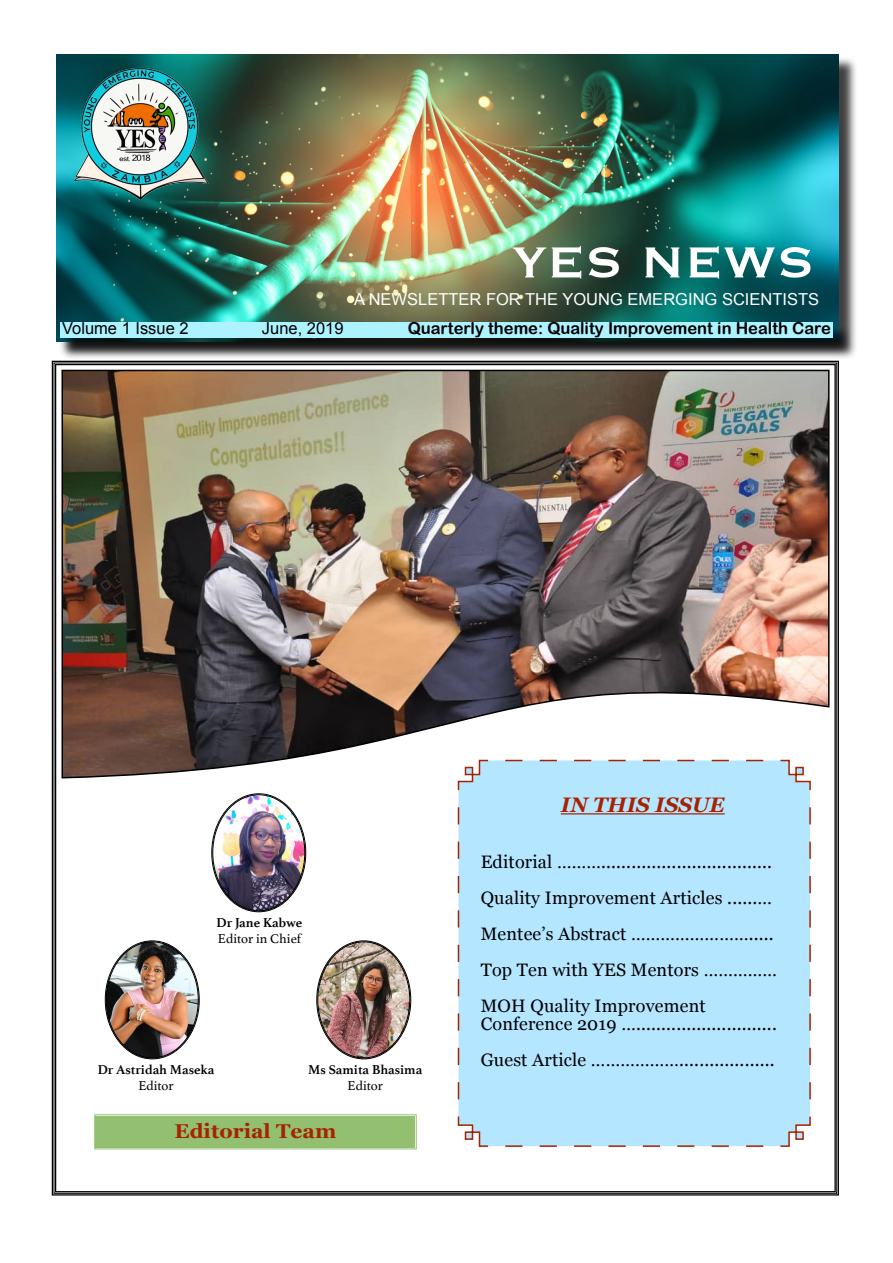
<style>
.page{position:relative;width:893px;height:1263px;background:#fff}
.page>*{position:absolute;margin:0;border:0;box-sizing:border-box;transform-origin:0 0}
.t1{font:57px "Copperplate";color:#fff}
.t2{font:italic 700 21px "Georgia";color:#a72200}
.t3{font:700 19.95px "Georgia";color:#a72200;scale:1.05 1}
.t4{font:18px/36px "Georgia";letter-spacing:.01em;color:#000}
.t5{font:16.5px "Arial Rounded MT Bold";color:#000}
.t6{font:16.5px "Arial";color:#fff}
.t7{font:16.5px "Arial";color:#000}
.t8{font:700 13.5px "Athelas";color:#000}
.t9{font:13.5px "Athelas";color:#000}
</style>
<div class="page">
<div style="left:59px;top:56px;width:798px;height:304px;background:#000;opacity:.75"></div>
<img style="left:56px;top:54px;width:783px;height:287px">
<img style="left:66px;top:61px;width:150px;height:150px">
<div style="left:62px;top:324px;width:789px;height:32px;background:#000;opacity:.75"></div>
<div style="left:60px;top:322px;width:773px;height:15px;background:#acf2ff"></div>
<img style="left:51px;top:360px;width:788px;height:836px">
<svg style="left:94px;top:1114px;width:323px;height:35px;background:#98c377"></svg>
<div style="left:96px;top:1116px;width:319px;height:32px;border:2px solid #93c070"></div>
<h1 class="t1" style="left:512px;top:225px;width:304px">YES NEWS</h1>
<p class="t6" style="left:354px;top:289px;width:467px">A NEWSLETTER FOR THE YOUNG EMERGING SCIENTISTS</p>
<p class="t7" style="left:62px;top:317px;width:128px">Volume 1 Issue 2</p>
<p class="t7" style="left:262px;top:317px;width:83px">June, 2019</p>
<p class="t5" style="left:408px;top:318px;width:425px">Quarterly theme: Quality Improvement in Health Care</p>
<p class="t8" style="left:217px;top:911px;width:87px">Dr Jane Kabwe</p>
<p class="t9" style="left:218px;top:928px;width:85px">Editor in Chief</p>
<p class="t8" style="left:98px;top:1059px;width:118px">Dr Astridah Maseka</p>
<p class="t9" style="left:138px;top:1075px;width:37px">Editor</p>
<p class="t8" style="left:308px;top:1059px;width:115px">Ms Samita Bhasima</p>
<p class="t9" style="left:348px;top:1075px;width:37px">Editor</p>
<p class="t3" style="left:175px;top:1116px;width:156px">Editorial Team</p>
<p class="t2" style="left:561px;top:789px;width:165px">IN THIS ISSUE</p>
<p class="t4" style="left:481px;top:843px;width:298px">Editorial ………..................................<br>Quality Improvement Articles ......… Mentee’s Abstract …………………….....<br>Top Ten with YES Mentors …………… MOH Quality Improvement</p>
<p class="t4" style="left:481px;top:1005px;width:298px">Conference 2019 …............................<br>Guest Article ………………...................</p>
</div>
